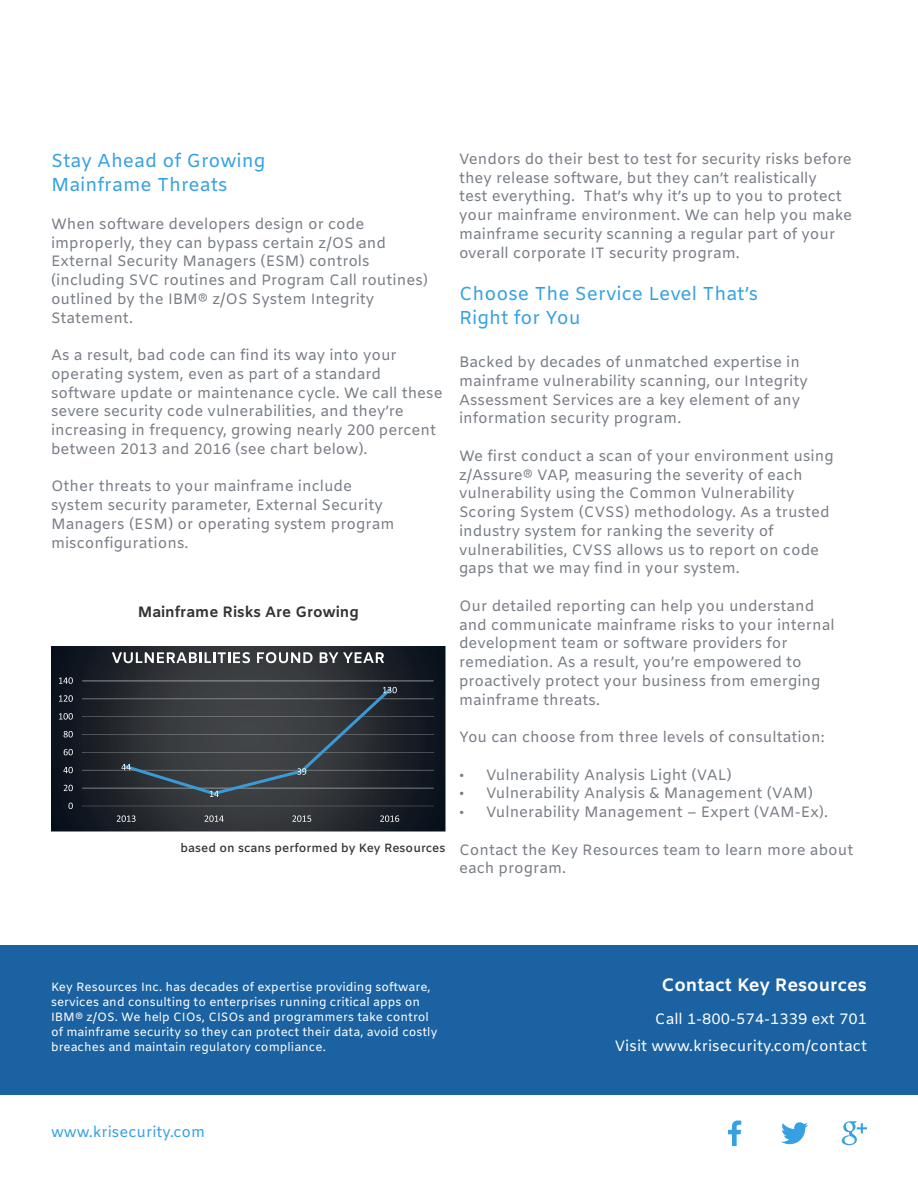
<style>
.page{position:relative;width:918px;height:1188px;background:#fff}
.page>*{position:absolute;margin:0;border:0;box-sizing:border-box;transform-origin:0 0}
.t1{font:18.75px/24px "Amiko";color:#35a1e2}
.t2{font:700 18px "Amiko";color:#fff}
.t3{font:15px/18.8px "Amiko";color:#787d85}
.t4{font:15px/27px "Amiko";color:#fff;text-align:right}
.t5{font:700 15px "Amiko";color:#333}
.t6{font:15px "Amiko";color:#35a1e2}
.t7{font:12px/15px "Amiko";color:#fff}
.t8{font:600 12px "Amiko";color:#333}
</style>
<div class="page">
<div style="left:0;top:945px;width:918px;height:150px;background:#1b62a2"></div>
<svg style="left:781px;top:1122px;width:27px;height:22px"></svg>
<svg style="left:728px;top:1120px;width:13px;height:26px"></svg>
<svg style="left:842px;top:1121px;width:25px;height:24px"></svg>
<svg style="left:51px;top:646px;width:395px;height:185px;background:#20252c"></svg>
<svg style="left:82px;top:806px;width:351px;height:1px"></svg>
<svg style="left:82px;top:680px;width:351px;height:117px;background:#33393e"></svg>
<svg style="left:68px;top:803px;width:5px;height:6px"></svg>
<svg style="left:64px;top:785px;width:9px;height:6px"></svg>
<svg style="left:63px;top:767px;width:10px;height:6px"></svg>
<svg style="left:64px;top:749px;width:9px;height:6px"></svg>
<svg style="left:64px;top:731px;width:9px;height:6px"></svg>
<svg style="left:59px;top:713px;width:14px;height:7px"></svg>
<svg style="left:59px;top:695px;width:14px;height:7px"></svg>
<svg style="left:59px;top:677px;width:14px;height:7px"></svg>
<svg style="left:117px;top:815px;width:19px;height:7px"></svg>
<svg style="left:205px;top:815px;width:19px;height:7px"></svg>
<svg style="left:292px;top:815px;width:19px;height:7px"></svg>
<svg style="left:380px;top:815px;width:19px;height:7px"></svg>
<svg style="left:112px;top:652px;width:138px;height:11px"></svg>
<svg style="left:257px;top:652px;width:56px;height:11px"></svg>
<svg style="left:320px;top:652px;width:64px;height:11px"></svg>
<p class="t1" style="left:51px;top:150px;width:216px">Stay Ahead of Growing<br>Mainframe Threats</p>
<p class="t3" style="left:51px;top:216px;width:379px">When software developers design or code improperly, they can bypass certain z/OS and External Security Managers (ESM) controls (including SVC routines and Program Call routines) outlined by the IBM® z/OS System Integrity Statement.</p>
<p class="t3" style="left:51px;top:347px;width:393px">As a result, bad code can find its way into your operating system, even as part of a standard software update or maintenance cycle. We call these severe security code vulnerabilities, and they’re increasing in frequency, growing nearly 200 percent between 2013 and 2016 (see chart below).</p>
<p class="t3" style="left:51px;top:478px;width:345px">Other threats to your mainframe include system security parameter, External Security Managers (ESM) or operating system program misconfigurations.</p>
<p class="t5" style="left:138px;top:603px;width:223px">Mainframe Risks Are Growing</p>
<p class="t8" style="left:181px;top:841px;width:266px">based on scans performed by Key Resources</p>
<p class="t3" style="left:459px;top:151px;width:395px">Vendors do their best to test for security risks before they release software, but they can’t realistically<br>test everything. That’s why it’s up to you to protect your mainframe environment. We can help you make mainframe security scanning a regular part of your overall corporate IT security program.</p>
<p class="t1" style="left:459px;top:284px;width:301px">Choose The Service Level That’s<br>Right for You</p>
<p class="t3" style="left:459px;top:354px;width:350px">Backed by decades of unmatched expertise in mainframe vulnerability scanning, our Integrity Assessment Services are a key element of any information security program.</p>
<p class="t3" style="left:459px;top:448px;width:376px">We first conduct a scan of your environment using z/Assure® VAP, measuring the severity of each vulnerability using the Common Vulnerability Scoring System (CVSS) methodology. As a trusted industry system for ranking the severity of vulnerabilities, CVSS allows us to report on code gaps that we may find in your system.</p>
<p class="t3" style="left:459px;top:598px;width:377px">Our detailed reporting can help you understand and communicate mainframe risks to your internal development team or software providers for remediation. As a result, you’re empowered to proactively protect your business from emerging mainframe threats.</p>
<p class="t3" style="left:459px;top:729px;width:367px">You can choose from three levels of consultation:</p>
<p class="t3" style="left:459px;top:766px;width:274px">• Vulnerability Analysis Light (VAL)</p>
<p class="t3" style="left:459px;top:785px;width:356px">• Vulnerability Analysis &amp; Management (VAM)</p>
<p class="t3" style="left:459px;top:804px;width:371px">• Vulnerability Management – Expert (VAM-Ex).</p>
<p class="t3" style="left:459px;top:841px;width:396px">Contact the Key Resources team to learn more about each program.</p>
<p class="t7" style="left:51px;top:980px;width:388px">Key Resources Inc. has decades of expertise providing software, services and consulting to enterprises running critical apps on IBM® z/OS. We help CIOs, CISOs and programmers take control of mainframe security so they can protect their data, avoid costly breaches and maintain regulatory compliance.</p>
<p class="t2" style="left:661px;top:974px;width:207px">Contact Key Resources</p>
<p class="t4" style="left:615px;top:1007px;width:254px">Call 1-800-574-1339 ext 701<br>Visit www.krisecurity.com/contact</p>
<p class="t6" style="left:51px;top:1123px;width:156px">www.krisecurity.com</p>
</div>
